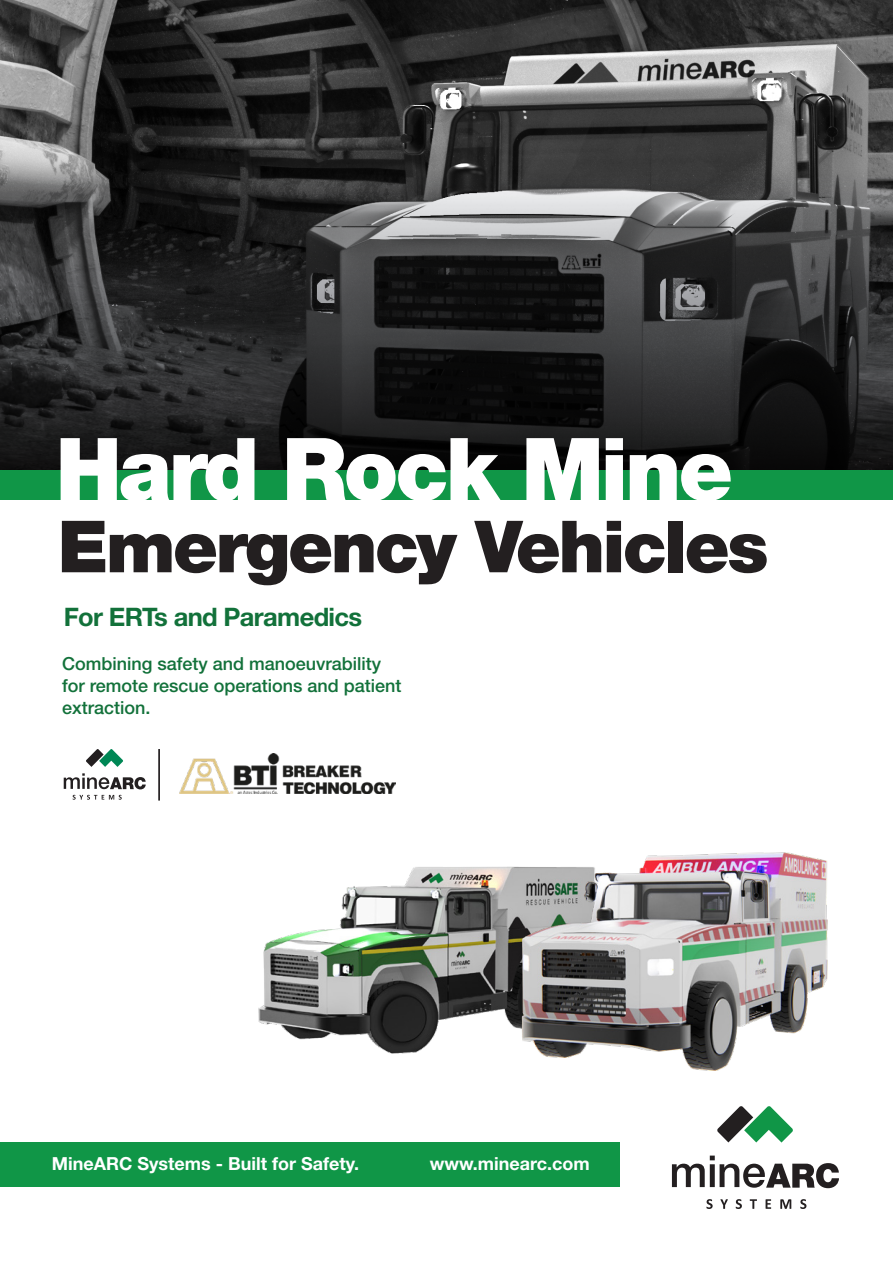
<style>
.page{position:relative;width:893px;height:1263px;background:#fff}
.page>*{position:absolute;margin:0;border:0;box-sizing:border-box;transform-origin:0 0}
.t1{font:900 87px "Helvetica Neue LT Std";letter-spacing:-.035em;color:#fff}
.t2{font:900 72px "Helvetica Neue LT Std";letter-spacing:-.035em;color:#231f20}
.t3{font:700 25.5px "Helvetica Neue LT Std";letter-spacing:-.025em;color:#12713a}
.t4{font:500 18px/21.6px "Helvetica Neue LT Std";color:#12713a}
.t5{font:700 18px "Helvetica Neue LT Std";color:#fff}
</style>
<div class="page">
<img style="left:0;top:0;width:893px;height:170px">
<svg style="left:0;top:170px;width:893px;height:301px;background:#303031"></svg>
<div style="left:0;top:471px;width:893px;height:29px;background:#109647"></div>
<svg style="left:64px;top:773px;width:82px;height:16px"></svg>
<svg style="left:73px;top:795px;width:49px;height:5px"></svg>
<svg style="left:86px;top:749px;width:37px;height:18px"></svg>
<hr style="left:158px;top:749px;width:2px;height:51px;background:#231f20">
<img style="left:258px;top:867px;width:233px;height:187px">
<img style="left:180px;top:753px;width:216px;height:40px">
<div style="left:0;top:1142px;width:620px;height:44px;background:#109647"></div>
<svg style="left:672px;top:1155px;width:167px;height:33px"></svg>
<svg style="left:706px;top:1199px;width:7px;height:10px"></svg>
<svg style="left:720px;top:1199px;width:8px;height:10px"></svg>
<svg style="left:736px;top:1199px;width:6px;height:10px"></svg>
<svg style="left:750px;top:1199px;width:7px;height:10px"></svg>
<svg style="left:766px;top:1199px;width:5px;height:10px"></svg>
<svg style="left:780px;top:1199px;width:11px;height:10px"></svg>
<svg style="left:800px;top:1199px;width:6px;height:10px"></svg>
<svg style="left:717px;top:1106px;width:76px;height:36px"></svg>
<img style="left:491px;top:852px;width:337px;height:219px">
<p class="t1" style="left:56px;top:417px;width:679px">Hard Rock Mine</p>
<p class="t2" style="left:58px;top:504px;width:712px">Emergency Vehicles</p>
<p class="t3" style="left:64px;top:601px;width:300px">For ERTs and Paramedics</p>
<p class="t4" style="left:62px;top:653px;width:341px">Combining safety and manoeuvrability for remote rescue operations and patient extraction.</p>
<p class="t5" style="left:52px;top:1153px;width:309px">MineARC Systems - Built for Safety.</p>
<p class="t5" style="left:430px;top:1153px;width:161px">www.minearc.com</p>
</div>
